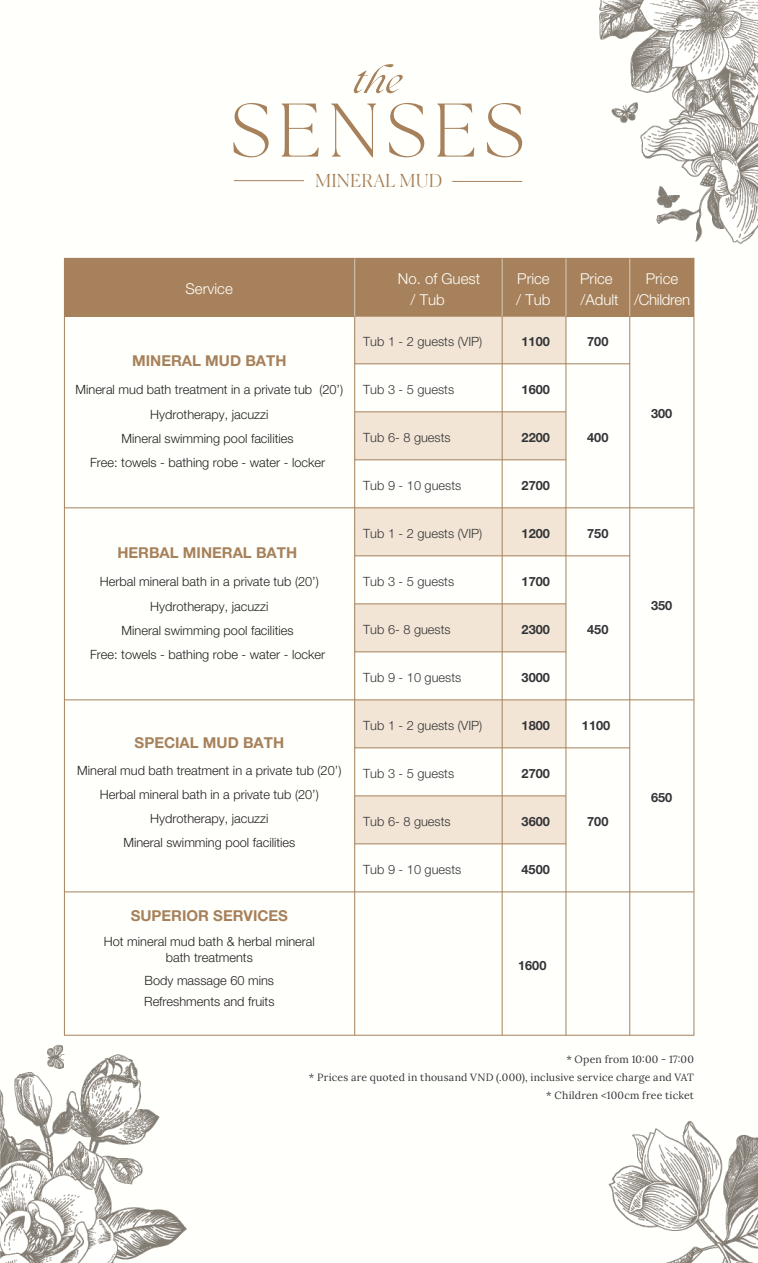
<style>
.page{position:relative;width:758px;height:1263px;background:#fff}
.page>*{position:absolute;margin:0;border:0;box-sizing:border-box;transform-origin:0 0}
.t1{font:300 17.85px "Canela";letter-spacing:.04em;color:#a6815b}
.t2{font:700 15px "Helvetica Neue";color:#a6815b}
.t3{font:300 15px/21px "Helvetica Neue";color:#fffffb}
.t4{font:300 15px/21px "Helvetica Neue";letter-spacing:-.02em;color:#fffffb;text-align:center}
.t5{font:300 12.75px/24.3px "Helvetica Neue";color:#231f20;text-align:center}
.t6{font:300 12.75px "Helvetica Neue";color:#343538}
.t7{font:700 12.75px "Helvetica Neue";color:#343538}
.t8{font:10.5px/18px "Lora";letter-spacing:.015em;color:#343539;text-align:right}
</style>
<div class="page">
<img style="left:0;top:0;width:758px;height:1263px">
<div style="left:64px;top:258px;width:629px;height:59px;background:#a6815b"></div>
<div style="left:355px;top:317px;width:211px;height:47px;background:#f2e5d5"></div>
<div style="left:355px;top:412px;width:211px;height:47px;background:#f2e5d5"></div>
<div style="left:355px;top:508px;width:211px;height:47px;background:#f2e5d5"></div>
<div style="left:355px;top:604px;width:211px;height:47px;background:#f2e5d5"></div>
<div style="left:355px;top:700px;width:211px;height:48px;background:#f2e5d5"></div>
<div style="left:355px;top:796px;width:211px;height:47px;background:#f2e5d5"></div>
<hr style="left:64px;top:508px;width:629px;height:1px;background:#a6815b">
<hr style="left:64px;top:700px;width:629px;height:1px;background:#a6815b">
<hr style="left:64px;top:892px;width:629px;height:1px;background:#a6815b">
<hr style="left:354px;top:258px;width:1px;height:777px;background:#a6815b">
<hr style="left:502px;top:258px;width:1px;height:777px;background:#a6815b">
<hr style="left:565px;top:258px;width:1px;height:777px;background:#a6815b">
<hr style="left:629px;top:258px;width:1px;height:777px;background:#a6815b">
<hr style="left:355px;top:364px;width:275px;height:1px;background:#a6815b">
<hr style="left:355px;top:412px;width:211px;height:1px;background:#a6815b">
<hr style="left:355px;top:460px;width:211px;height:1px;background:#a6815b">
<hr style="left:355px;top:556px;width:275px;height:1px;background:#a6815b">
<hr style="left:355px;top:604px;width:211px;height:1px;background:#a6815b">
<hr style="left:355px;top:652px;width:211px;height:1px;background:#a6815b">
<hr style="left:355px;top:748px;width:275px;height:1px;background:#a6815b">
<hr style="left:355px;top:796px;width:211px;height:1px;background:#a6815b">
<hr style="left:355px;top:844px;width:211px;height:1px;background:#a6815b">
<hr style="left:354px;top:258px;width:1px;height:58px;background:#d1cdc0">
<hr style="left:502px;top:258px;width:1px;height:58px;background:#d1cdc0">
<hr style="left:565px;top:258px;width:1px;height:58px;background:#d1cdc0">
<hr style="left:629px;top:258px;width:1px;height:58px;background:#d1cdc0">
<h1 class="t1" style="left:315px;top:168px;width:128px">MINERAL MUD</h1>
<p class="t3" style="left:185px;top:278px;width:49px">Service</p>
<p class="t3" style="left:410px;top:267px;width:71px;text-indent:-13px">No. of Guest / Tub</p>
<p class="t3" style="left:516px;top:267px;width:36px">Price / Tub</p>
<p class="t3" style="left:580px;top:267px;width:40px">Price /Adult</p>
<p class="t4" style="left:634px;top:267px;width:57px">Price /Children</p>
<p class="t2" style="left:132px;top:349px;width:156px">MINERAL MUD BATH</p>
<p class="t5" style="left:76px;top:377px;width:269px">Mineral mud bath treatment in a private tub (20’)<br>Hydrotherapy, jacuzzi<br>Mineral swimming pool facilities<br>Free: towels - bathing robe - water - locker</p>
<p class="t2" style="left:117px;top:541px;width:181px">HERBAL MINERAL BATH</p>
<p class="t5" style="left:90px;top:569px;width:237px">Herbal mineral bath in a private tub (20’)<br>Hydrotherapy, jacuzzi<br>Mineral swimming pool facilities<br>Free: towels - bathing robe - water - locker</p>
<p class="t2" style="left:135px;top:731px;width:151px">SPECIAL MUD BATH</p>
<p class="t5" style="left:77px;top:757px;width:266px">Mineral mud bath treatment in a private tub (20’)<br>Herbal mineral bath in a private tub (20’)<br>Hydrotherapy, jacuzzi<br>Mineral swimming pool facilities</p>
<p class="t2" style="left:131px;top:904px;width:159px">SUPERIOR SERVICES</p>
<p class="t5" style="left:104px;top:933px;width:212px;line-height:15.3px">Hot mineral mud bath &amp; herbal mineral bath treatments</p>
<p class="t5" style="left:144px;top:969px;width:132px;line-height:21.3px;text-align:left">Body massage 60 mins<br>Refreshments and fruits</p>
<p class="t6" style="left:363px;top:331px;width:121px">Tub 1 - 2 guests (VIP)</p>
<p class="t7" style="left:521px;top:331px;width:30px">1100</p>
<p class="t7" style="left:587px;top:331px;width:23px">700</p>
<p class="t6" style="left:363px;top:379px;width:92px">Tub 3 - 5 guests</p>
<p class="t7" style="left:521px;top:379px;width:30px">1600</p>
<p class="t6" style="left:363px;top:427px;width:89px">Tub 6- 8 guests</p>
<p class="t7" style="left:521px;top:427px;width:30px">2200</p>
<p class="t7" style="left:587px;top:427px;width:23px">400</p>
<p class="t6" style="left:363px;top:475px;width:100px">Tub 9 - 10 guests</p>
<p class="t7" style="left:521px;top:475px;width:30px">2700</p>
<p class="t6" style="left:363px;top:523px;width:121px">Tub 1 - 2 guests (VIP)</p>
<p class="t7" style="left:521px;top:523px;width:30px">1200</p>
<p class="t7" style="left:587px;top:523px;width:23px">750</p>
<p class="t6" style="left:363px;top:571px;width:92px">Tub 3 - 5 guests</p>
<p class="t7" style="left:521px;top:571px;width:30px">1700</p>
<p class="t6" style="left:363px;top:619px;width:89px">Tub 6- 8 guests</p>
<p class="t7" style="left:521px;top:619px;width:30px">2300</p>
<p class="t7" style="left:587px;top:619px;width:23px">450</p>
<p class="t6" style="left:363px;top:667px;width:100px">Tub 9 - 10 guests</p>
<p class="t7" style="left:521px;top:667px;width:30px">3000</p>
<p class="t6" style="left:363px;top:715px;width:121px">Tub 1 - 2 guests (VIP)</p>
<p class="t7" style="left:521px;top:715px;width:30px">1800</p>
<p class="t7" style="left:582px;top:715px;width:30px">1100</p>
<p class="t6" style="left:363px;top:763px;width:92px">Tub 3 - 5 guests</p>
<p class="t7" style="left:521px;top:763px;width:30px">2700</p>
<p class="t6" style="left:363px;top:811px;width:89px">Tub 6- 8 guests</p>
<p class="t7" style="left:521px;top:811px;width:30px">3600</p>
<p class="t7" style="left:587px;top:811px;width:23px">700</p>
<p class="t6" style="left:363px;top:859px;width:100px">Tub 9 - 10 guests</p>
<p class="t7" style="left:521px;top:859px;width:30px">4500</p>
<p class="t7" style="left:518px;top:955px;width:30px">1600</p>
<p class="t7" style="left:651px;top:403px;width:23px">300</p>
<p class="t7" style="left:651px;top:595px;width:23px">350</p>
<p class="t7" style="left:651px;top:787px;width:23px">650</p>
<p class="t8" style="left:309px;top:1050px;width:387px">* Open from 10:00 - 17:00<br>* Prices are quoted in thousand VND (.000), inclusive service charge and VAT * Children &lt;100cm free ticket</p>
</div>
